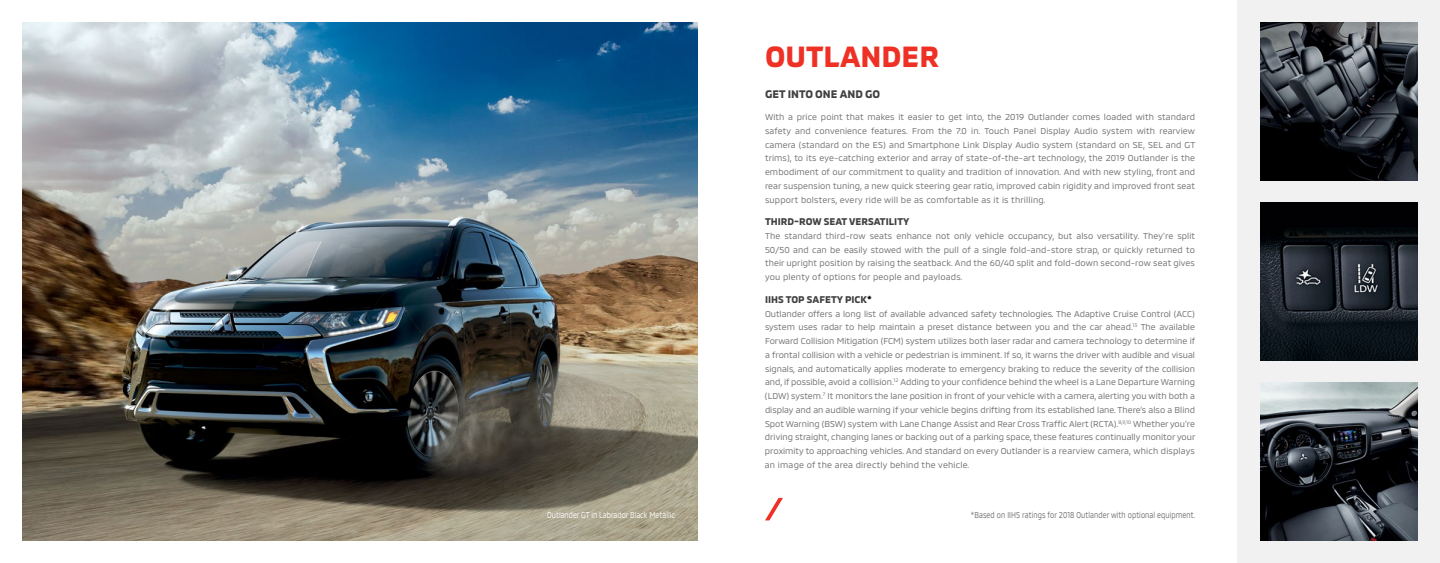
<style>
.page{position:relative;width:1440px;height:563px;background:#fff}
.page>*{position:absolute;margin:0;border:0;box-sizing:border-box;transform-origin:0 0}
.t1{font:700 30px "MMC";color:#ee3124}
.t2{font:700 11.25px "MMC";color:#414042}
.t3{font:700 10px "MMC";color:#414042}
.t4{font:8.75px/13.8px "MMC";letter-spacing:.02em;color:#717073;text-align:justify}
.t5{font:8.75px "MMC";letter-spacing:.02em;color:#717073;scale:.8 1}
.t6{font:8.75px "MMC";color:#fff;scale:.8 1}
.s1{color:#000}
</style>
<div class="page">
<div style="left:1238px;top:0;width:202px;height:562px;background:#f1f1f1"></div>
<img style="left:1260px;top:382px;width:158px;height:158px">
<img style="left:22px;top:22px;width:676px;height:518px">
<img style="left:1260px;top:202px;width:158px;height:158px">
<img style="left:1260px;top:22px;width:158px;height:158px">
<svg style="left:765px;top:497px;width:18px;height:23px"></svg>
<p class="t6" style="left:547px;top:507px;width:161px">Outlander GT in Labrador Black Metallic</p>
<h1 class="t1" style="left:765px;top:32px;width:176px">OUTLANDER</h1>
<p class="t2" style="left:765px;top:85px;width:117px">GET INTO ONE AND GO</p>
<p class="t4" style="left:765px;top:109px;width:432px">With a price point that makes it easier to get into, the 2019 Outlander comes loaded with standard safety and convenience features. From the 7.0 in. Touch Panel Display Audio system with rearview camera (standard on the ES) and Smartphone Link Display Audio system (standard on SE, SEL and GT trims), to its eye-catching exterior and array of state-of-the-art technology, the 2019 Outlander is the embodiment of our commitment to quality and tradition of innovation. And with new styling, front and rear suspension tuning, a new quick steering gear ratio, improved cabin rigidity and improved front seat support bolsters, every ride will be as comfortable as it is thrilling.</p>
<p class="t3" style="left:765px;top:214px;width:146px">THIRD-ROW SEAT VERSATILITY</p>
<p class="t4" style="left:765px;top:228px;width:432px">The standard third-row seats enhance not only vehicle occupancy, but also versatility. They’re split 50/50 and can be easily stowed with the pull of a single fold-and-store strap, or quickly returned to their upright position by raising the seatback. And the 60/40 split and fold-down second-row seat gives you plenty of options for people and payloads.</p>
<p class="t3" style="left:765px;top:291px;width:108px">IIHS TOP SAFETY PICK<span class="s1">*</span></p>
<p class="t4" style="left:765px;top:305px;width:432px">Outlander offers a long list of available advanced safety technologies. The Adaptive Cruise Control (ACC) system uses radar to help maintain a preset distance between you and the car ahead.<sup>13</sup> The available Forward Collision Mitigation (FCM) system utilizes both laser radar and camera technology to determine if a frontal collision with a vehicle or pedestrian is imminent. If so, it warns the driver with audible and visual signals, and automatically applies moderate to emergency braking to reduce the severity of the collision and, if possible, avoid a collision.<sup>12</sup> Adding to your confidence behind the wheel is a Lane Departure Warning (LDW) system.<sup>7</sup> It monitors the lane position in front of your vehicle with a camera, alerting you with both a display and an audible warning if your vehicle begins drifting from its established lane. There’s also a Blind Spot Warning (BSW) system with Lane Change Assist and Rear Cross Traffic Alert (RCTA).<sup>8,9,10</sup> Whether you’re driving straight, changing lanes or backing out of a parking space, these features continually monitor your proximity to approaching vehicles. And standard on every Outlander is a rearview camera, which displays an image of the area directly behind the vehicle.</p>
<p class="t5" style="left:971px;top:507px;width:282px">*Based on IIHS ratings for 2018 Outlander with optional equipment.</p>
</div>
